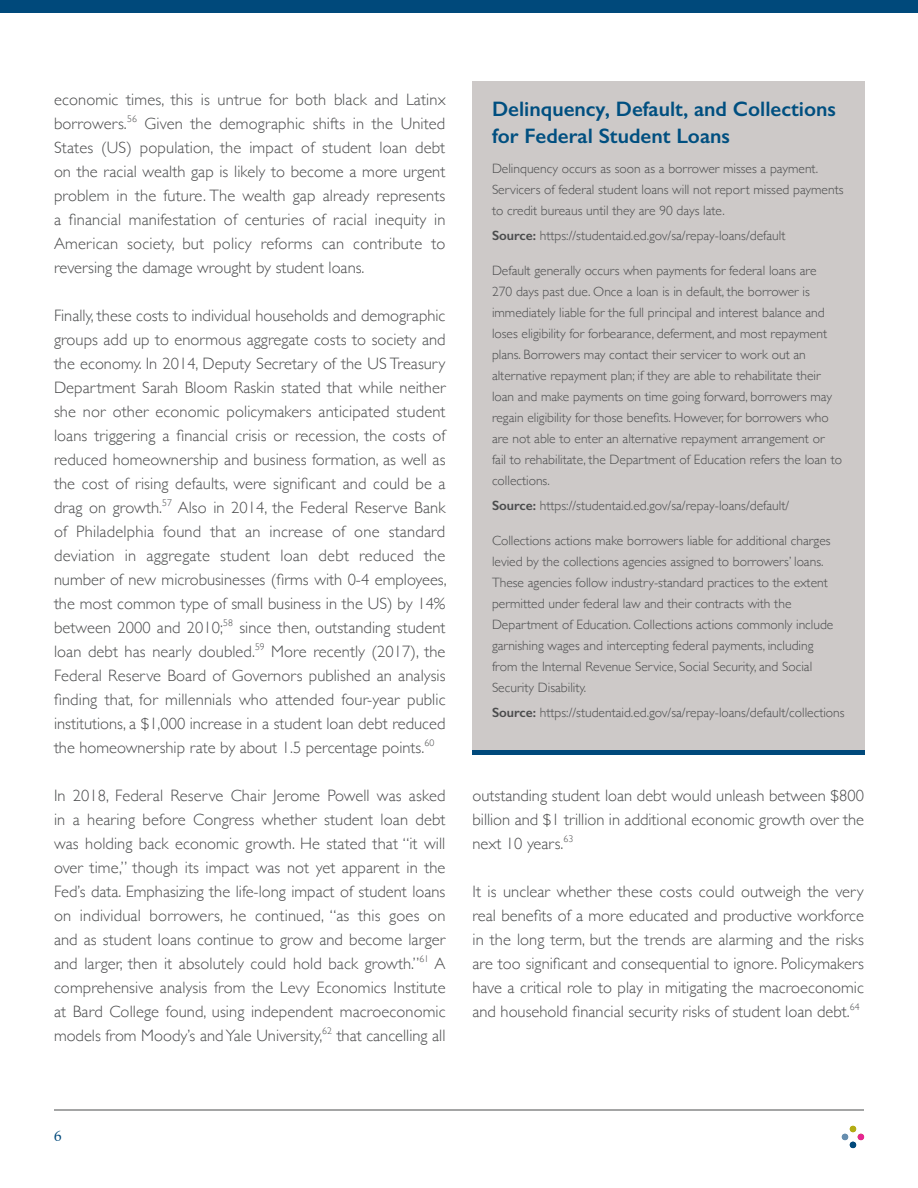
<style>
.page{position:relative;width:918px;height:1188px;background:#fff}
.page>*{position:absolute;margin:0;border:0;box-sizing:border-box;transform-origin:0 0}
.Sidebar_Title{font:600 21px/27px "Gill Sans";color:#004f80}
.Body{font:300 16.5px/24px "Gill Sans";color:#4b4c4d;text-align:justify}
.t1{font:15px "Book Antiqua";color:#00497b}
.Sidebar_Body{font:300 13.5px/21px "Gill Sans";color:#4b4c4d}
.Sidebar_Source{font:300 13.5px "Gill Sans";color:#4b4c4d}
.Body-2{font:300 9.75px "Gill Sans";letter-spacing:.015em;color:#4b4c4d}
.s1{font-weight:600}
</style>
<div class="page">
<div style="left:472px;top:81px;width:393px;height:670px;background:#cdc9c8"></div>
<hr style="left:472px;top:751px;width:393px;height:4px;background:#00497b">
<hr style="left:54px;top:1110px;width:810px;height:1px;background:#4b4c4d">
<div style="left:0;top:0;width:918px;height:14px;background:#00497b"></div>
<svg style="left:841px;top:1125px;width:24px;height:24px"></svg>
<p class="Body" style="left:54px;top:87px;width:393px">economic times, this is untrue for both black and Latinx borrowers.</p>
<p class="Body-2" style="left:127px;top:111px;width:11px">56</p>
<p class="Body" style="left:54px;top:111px;width:393px;text-indent:91px">Given the demographic shifts in the United States (US) population, the impact of student loan debt on the racial wealth gap is likely to become a more urgent problem in the future. The wealth gap already represents a financial manifestation of centuries of racial inequity in American society, but policy reforms can contribute to reversing the damage wrought by student loans.</p>
<p class="Body" style="left:54px;top:303px;width:393px">Finally, these costs to individual households and demographic groups add up to enormous aggregate costs to society and the economy. In 2014, Deputy Secretary of the US Treasury Department Sarah Bloom Raskin stated that while neither she nor other economic policymakers anticipated student loans triggering a financial crisis or recession, the costs of reduced homeownership and business formation, as well as the cost of rising defaults, were significant and could be a drag on growth.</p>
<p class="Body-2" style="left:162px;top:495px;width:11px">57</p>
<p class="Body" style="left:54px;top:495px;width:394px;text-indent:124px">Also in 2014, the Federal Reserve Bank of Philadelphia found that an increase of one standard deviation in aggregate student loan debt reduced the number of new microbusinesses (firms with 0-4 employees, the most common type of small business in the US) by 14% between 2000 and 2010;</p>
<p class="Body-2" style="left:223px;top:615px;width:11px">58</p>
<p class="Body" style="left:54px;top:615px;width:393px;text-indent:185px">since then, outstanding student loan debt has nearly doubled.</p>
<p class="Body-2" style="left:255px;top:639px;width:11px">59</p>
<p class="Body" style="left:54px;top:639px;width:393px;text-indent:217px">More recently (2017), the Federal Reserve Board of Governors published an analysis finding that, for millennials who attended four-year public institutions, a $1,000 increase in a student loan debt reduced the homeownership rate by about 1.5 percentage points.</p>
<p class="Body-2" style="left:424px;top:735px;width:12px">60</p>
<p class="Body" style="left:54px;top:783px;width:393px">In 2018, Federal Reserve Chair Jerome Powell was asked in a hearing before Congress whether student loan debt was holding back economic growth. He stated that “it will over time,” though its impact was not yet apparent in the Fed’s data. Emphasizing the life-long impact of student loans on individual borrowers, he continued, “as this goes on and as student loans continue to grow and become larger and larger, then it absolutely could hold back growth.”</p>
<p class="Body-2" style="left:419px;top:951px;width:11px">61</p>
<p class="Body" style="left:54px;top:951px;width:393px;text-indent:380px">A comprehensive analysis from the Levy Economics Institute at Bard College found, using independent macroeconomic models from Moody’s and Yale University,</p>
<p class="Body-2" style="left:322px;top:1023px;width:11px">62</p>
<p class="Body" style="left:337px;top:1023px;width:110px">that cancelling all</p>
<p class="Sidebar_Title" style="left:492px;top:95px;width:345px">Delinquency, Default, and Collections for Federal Student Loans</p>
<p class="Sidebar_Body" style="left:492px;top:157px;width:353px">Delinquency occurs as soon as a borrower misses a payment.<br>Servicers of federal student loans will not report missed payments to credit bureaus until they are 90 days late.</p>
<p class="Sidebar_Source" style="left:492px;top:225px;width:295px"><span class="s1">Source:</span> https://studentaid.ed.gov/sa/repay-loans/default</p>
<p class="Sidebar_Body" style="left:492px;top:259px;width:352px">Default generally occurs when payments for federal loans are<br>270 days past due. Once a loan is in default, the borrower is immediately liable for the full principal and interest balance and loses eligibility for forbearance, deferment, and most repayment plans. Borrowers may contact their servicer to work out an alternative repayment plan; if they are able to rehabilitate their loan and make payments on time going forward, borrowers may regain eligibility for those benefits. However, for borrowers who are not able to enter an alternative repayment arrangement or<br>fail to rehabilitate, the Department of Education refers the loan to collections.</p>
<p class="Sidebar_Source" style="left:492px;top:495px;width:299px"><span class="s1">Source:</span> https://studentaid.ed.gov/sa/repay-loans/default/</p>
<p class="Sidebar_Body" style="left:492px;top:529px;width:343px">Collections actions make borrowers liable for additional charges levied by the collections agencies assigned to borrowers’ loans.<br>These agencies follow industry-standard practices to the extent permitted under federal law and their contracts with the Department of Education. Collections actions commonly include garnishing wages and intercepting federal payments, including from the Internal Revenue Service, Social Security, and Social Security Disability.</p>
<p class="Sidebar_Source" style="left:492px;top:702px;width:354px"><span class="s1">Source:</span> https://studentaid.ed.gov/sa/repay-loans/default/collections</p>
<p class="Body" style="left:472px;top:783px;width:393px">outstanding student loan debt would unleash between $800 billion and $1 trillion in additional economic growth over the next 10 years.</p>
<p class="Body-2" style="left:563px;top:831px;width:11px">63</p>
<p class="Body" style="left:472px;top:879px;width:393px">It is unclear whether these costs could outweigh the very real benefits of a more educated and productive workforce in the long term, but the trends are alarming and the risks are too significant and consequential to ignore. Policymakers have a critical role to play in mitigating the macroeconomic and household financial security risks of student loan debt.</p>
<p class="Body-2" style="left:850px;top:999px;width:12px">64</p>
<p class="t1" style="left:54px;top:1127px;width:9px">6</p>
</div>
